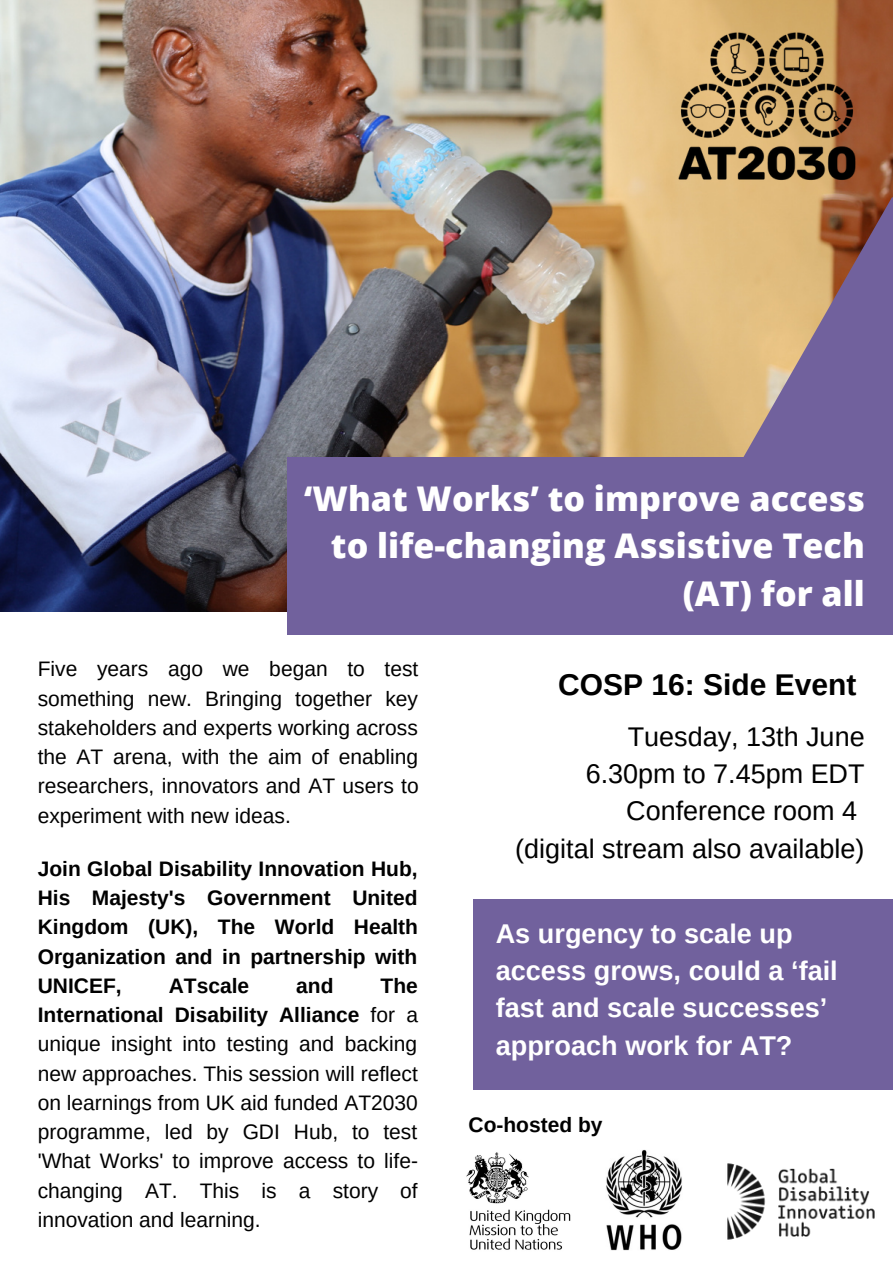
<style>
.page{position:relative;width:893px;height:1264px;background:#fff}
.page>*{position:absolute;margin:0;border:0;box-sizing:border-box;transform-origin:0 0}
.t1{font:800 34.05px/47.2px "Open Sans";color:#fff;text-align:right}
.t2{font:700 30px "Arimo";color:#000}
.t3{font:700 27.15px/37px "Arimo";color:#fff}
.t4{font:27px "Arimo";color:#000}
.t5{font:21px/29.2px "Arimo";color:#000;text-align:justify}
.t6{font:700 21px/29.2px "Arimo";color:#000;text-align:justify}
.s1{font-weight:700}
</style>
<div class="page">
<img style="left:727px;top:1163px;width:148px;height:77px">
<div style="left:473px;top:899px;width:419px;height:190px;background:#71619d"></div>
<img style="left:0;top:0;width:892px;height:612px">
<div style="left:287px;top:457px;width:605px;height:178px;background:#71619d"></div>
<img style="left:646px;top:0;width:241px;height:211px">
<svg style="left:695px;top:197px;width:197px;height:260px;background:#b09183"></svg>
<img style="left:466px;top:1152px;width:105px;height:98px">
<img style="left:606px;top:1149px;width:76px;height:101px">
<p class="t1" style="left:304px;top:474px;width:562px">‘What Works’ to improve access to life-changing Assistive Tech (AT) for all</p>
<p class="t5" style="left:38px;top:654px;width:382px">Five years ago we began to test something new. Bringing together key stakeholders and experts working across the AT arena, with the aim of enabling researchers, innovators and AT users to experiment with new ideas.</p>
<p class="t6" style="left:38px;top:854px;width:382px">Join Global Disability Innovation Hub, His Majesty's Government United Kingdom (UK), The World Health Organization and in partnership with UNICEF,</p>
<p class="t5" style="left:38px;top:970px;width:382px;text-indent:343px"><span class="s1">The International Disability Alliance</span> for a unique insight into testing and backing new approaches. This session will reflect on learnings from UK aid funded AT2030 programme, led by GDI Hub, to test 'What Works' to improve access to life&shy;changing AT. This is a story of innovation and learning.</p>
<p class="t6" style="left:169px;top:970px;width:82px">ATscale</p>
<p class="t6" style="left:296px;top:970px;width:39px">and</p>
<p class="t2" style="left:558px;top:667px;width:300px">COSP 16: Side Event</p>
<p class="t4" style="left:627px;top:721px;width:238px">Tuesday, 13th June</p>
<p class="t4" style="left:585px;top:759px;width:280px">6.30pm to 7.45pm EDT</p>
<p class="t4" style="left:626px;top:796px;width:232px">Conference room 4</p>
<p class="t4" style="left:515px;top:833px;width:351px">(digital stream also available)</p>
<p class="t3" style="left:495px;top:915px;width:343px">As urgency to scale up access grows, could a ‘fail fast and scale successes’ approach work for AT?</p>
<p class="t6" style="left:468px;top:1109px;width:135px">Co-hosted by</p>
</div>
